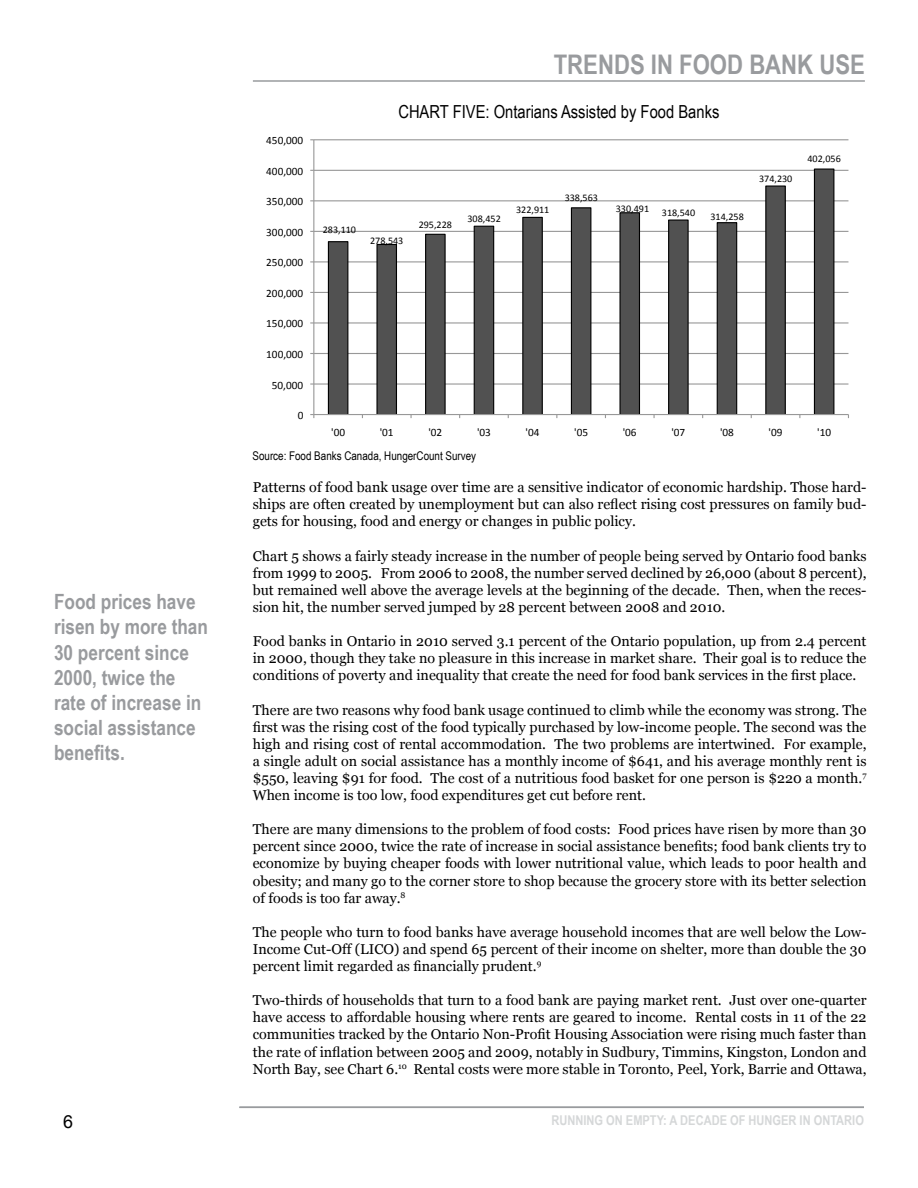
<style>
.page{position:relative;width:918px;height:1188px;background:#fff}
.page>*{position:absolute;margin:0;border:0;box-sizing:border-box;transform-origin:0 0}
.t1{font:700 27px "Arial Narrow";color:#999b9e}
.t2{font:700 21px/25.2px "Arial Narrow";color:#999b9e}
.t3{font:18px "Arial Narrow";color:#000}
.t4{font:18px "Arial";color:#000}
.t5{font:14.25px/17.1px "Georgia";color:#000;text-align:justify}
.t6{font:700 13.5px "Arial Narrow";color:#d5d7d8}
.t7{font:12px "Arial Narrow";color:#000}
.t8{font:11.25px "Calibri";color:#000}
.t9{font:10.2px "Calibri";color:#000}
</style>
<div class="page">
<hr style="left:239px;top:1107px;width:625px;height:1px;background:#999b9e">
<hr style="left:253px;top:80px;width:612px;height:2px;background:#999b9e">
<hr style="left:314px;top:383px;width:534px;height:2px;background:#989898">
<hr style="left:314px;top:353px;width:534px;height:1px;background:#989898">
<hr style="left:314px;top:322px;width:534px;height:2px;background:#989898">
<hr style="left:314px;top:292px;width:534px;height:1px;background:#989898">
<hr style="left:314px;top:261px;width:534px;height:1px;background:#989898">
<hr style="left:314px;top:231px;width:534px;height:1px;background:#989898">
<hr style="left:314px;top:200px;width:534px;height:1px;background:#989898">
<hr style="left:314px;top:170px;width:534px;height:1px;background:#989898">
<hr style="left:314px;top:139px;width:534px;height:1px;background:#989898">
<svg style="left:327px;top:168px;width:508px;height:246px"></svg>
<hr style="left:313px;top:140px;width:1px;height:275px;background:#989898">
<hr style="left:314px;top:414px;width:534px;height:1px;background:#989898">
<h1 class="t1" style="left:554px;top:44px;width:313px">TRENDS IN FOOD BANK USE</h1>
<p class="t8" style="left:266px;top:134px;width:39px">450,000</p>
<p class="t8" style="left:266px;top:164px;width:39px">400,000</p>
<p class="t8" style="left:266px;top:195px;width:39px">350,000</p>
<p class="t8" style="left:266px;top:225px;width:39px">300,000</p>
<p class="t8" style="left:266px;top:256px;width:39px">250,000</p>
<p class="t8" style="left:266px;top:286px;width:39px">200,000</p>
<p class="t8" style="left:266px;top:317px;width:39px">150,000</p>
<p class="t8" style="left:266px;top:347px;width:39px">100,000</p>
<p class="t8" style="left:272px;top:378px;width:33px">50,000</p>
<p class="t8" style="left:298px;top:408px;width:7px">0</p>
<p class="t3" style="left:398px;top:98px;width:323px">CHART FIVE: Ontarians Assisted by Food Banks</p>
<p class="t9" style="left:323px;top:223px;width:35px">283,110</p>
<p class="t9" style="left:370px;top:234px;width:35px">278,543</p>
<p class="t9" style="left:419px;top:219px;width:35px">295,228</p>
<p class="t9" style="left:468px;top:213px;width:35px">308,452</p>
<p class="t9" style="left:516px;top:204px;width:35px">322,911</p>
<p class="t9" style="left:565px;top:191px;width:35px">338,563</p>
<p class="t9" style="left:616px;top:202px;width:35px">330,491</p>
<p class="t9" style="left:662px;top:206px;width:35px">318,540</p>
<p class="t9" style="left:711px;top:210px;width:35px">314,258</p>
<p class="t9" style="left:759px;top:172px;width:35px">374,230</p>
<p class="t9" style="left:807px;top:152px;width:35px">402,056</p>
<p class="t8" style="left:331px;top:425px;width:15px">'00</p>
<p class="t8" style="left:380px;top:425px;width:15px">'01</p>
<p class="t8" style="left:428px;top:425px;width:15px">'02</p>
<p class="t8" style="left:477px;top:425px;width:15px">'03</p>
<p class="t8" style="left:526px;top:425px;width:15px">'04</p>
<p class="t8" style="left:574px;top:425px;width:15px">'05</p>
<p class="t8" style="left:623px;top:425px;width:15px">'06</p>
<p class="t8" style="left:671px;top:425px;width:15px">'07</p>
<p class="t8" style="left:720px;top:425px;width:15px">'08</p>
<p class="t8" style="left:769px;top:425px;width:15px">'09</p>
<p class="t8" style="left:817px;top:425px;width:15px">'10</p>
<h2 class="t2" style="left:54px;top:588px;width:156px">Food prices have risen by more than<br>30 percent since<br>2000, twice the rate of increase in social assistance benefits.</h2>
<p class="t7" style="left:252px;top:447px;width:225px">Source: Food Banks Canada, HungerCount Survey</p>
<p class="t5" style="left:253px;top:479px;width:615px">Patterns of food bank usage over time are a sensitive indicator of economic hardship. Those hard&shy;ships are often created by unemployment but can also reflect rising cost pressures on family bud&shy;gets for housing, food and energy or changes in public policy.</p>
<p class="t5" style="left:253px;top:548px;width:615px">Chart 5 shows a fairly steady increase in the number of people being served by Ontario food banks from 1999 to 2005. From 2006 to 2008, the number served declined by 26,000 (about 8 percent), but remained well above the average levels at the beginning of the decade. Then, when the reces&shy;sion hit, the number served jumped by 28 percent between 2008 and 2010.</p>
<p class="t5" style="left:253px;top:633px;width:615px">Food banks in Ontario in 2010 served 3.1 percent of the Ontario population, up from 2.4 percent in 2000, though they take no pleasure in this increase in market share. Their goal is to reduce the conditions of poverty and inequality that create the need for food bank services in the first place.</p>
<p class="t5" style="left:253px;top:701px;width:615px">There are two reasons why food bank usage continued to climb while the economy was strong. The first was the rising cost of the food typically purchased by low-income people. The second was the high and rising cost of rental accommodation. The two problems are intertwined. For example, a single adult on social assistance has a monthly income of $641, and his average monthly rent is $550, leaving $91 for food. The cost of a nutritious food basket for one person is $220 a month.<sup>7<br></sup>When income is too low, food expenditures get cut before rent.</p>
<p class="t5" style="left:253px;top:821px;width:615px">There are many dimensions to the problem of food costs: Food prices have risen by more than 30 percent since 2000, twice the rate of increase in social assistance benefits; food bank clients try to economize by buying cheaper foods with lower nutritional value, which leads to poor health and obesity; and many go to the corner store to shop because the grocery store with its better selection of foods is too far away.<sup>8</sup></p>
<p class="t5" style="left:253px;top:924px;width:615px">The people who turn to food banks have average household incomes that are well below the Low-Income Cut-Off (LICO) and spend 65 percent of their income on shelter, more than double the 30 percent limit regarded as financially prudent.<sup>9</sup></p>
<p class="t5" style="left:253px;top:992px;width:615px">Two-thirds of households that turn to a food bank are paying market rent. Just over one-quarter have access to affordable housing where rents are geared to income. Rental costs in 11 of the 22 communities tracked by the Ontario Non-Profit Housing Association were rising much faster than the rate of inflation between 2005 and 2009, notably in Sudbury, Timmins, Kingston, London and North Bay, see Chart 6.<sup>10</sup> Rental costs were more stable in Toronto, Peel, York, Barrie and Ottawa,</p>
<p class="t4" style="left:63px;top:1110px;width:12px">6</p>
<p class="t6" style="left:552px;top:1110px;width:314px">RUNNING ON EMPTY: A DECADE OF HUNGER IN ONTARIO</p>
</div>
